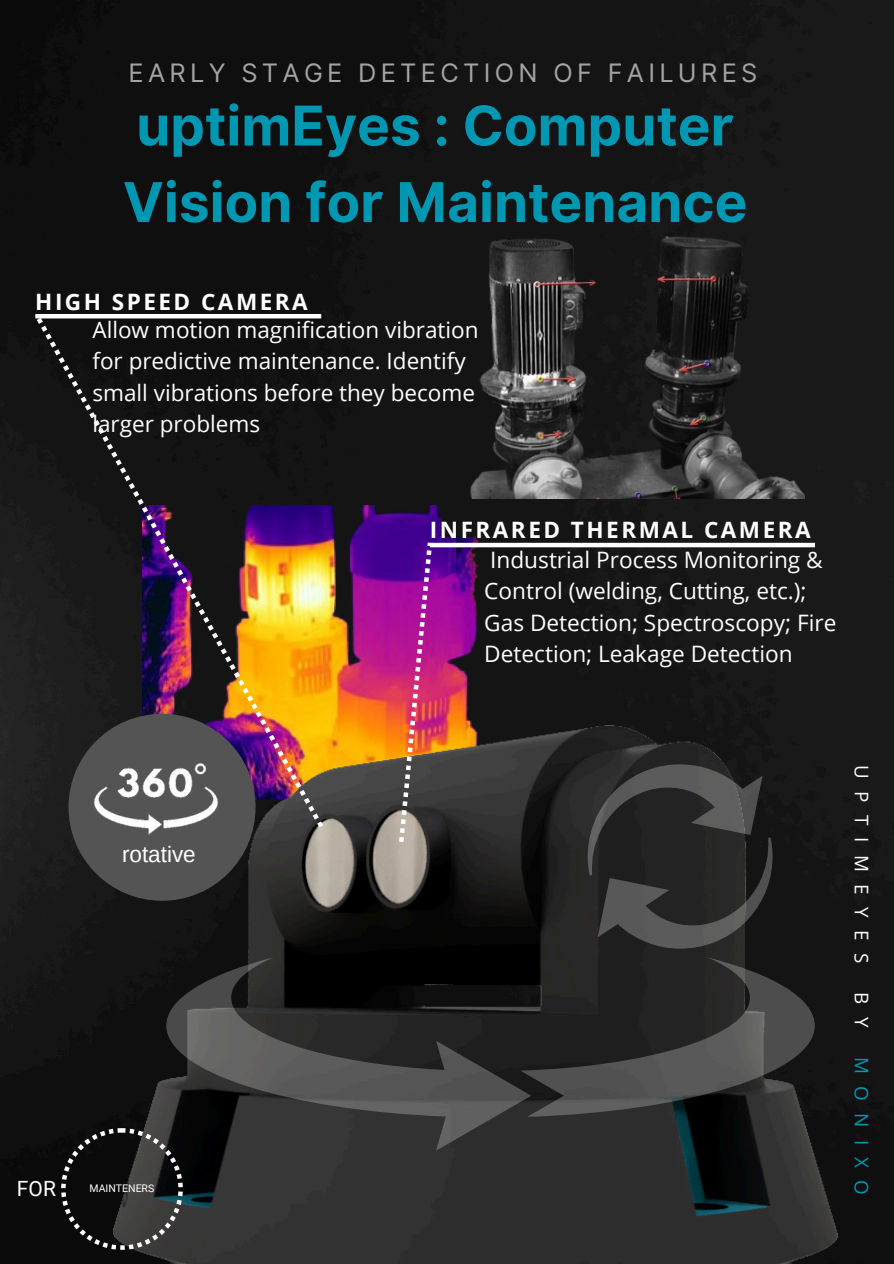
<style>
.page{position:relative;width:894px;height:1264px;background:#fff}
.page>*{position:absolute;margin:0;border:0;box-sizing:border-box;transform-origin:0 0}
.t1{font:700 54.9px/76.5px "Inter";color:#0097b2}
.t2{font:25.35px "Inter";letter-spacing:.17em;color:#a5a4a3}
.t3{font:22.65px/31.5px "Open Sans";color:#fff}
.t4{font:22.5px/31.5px "Open Sans";color:#fff}
.t5{font:700 22.5px "Open Sans";letter-spacing:.11em;color:#fff}
.t6{font:22.5px "Arimo";color:#fff}
.t7{font:21px "Roboto";color:#fff}
.t8{font:18.75px "Open Sans";letter-spacing:.655em;color:#fff}
.t9{font:18.75px "Open Sans";letter-spacing:.655em;color:#0097b2}
.t10{font:10.5px "Roboto";color:#fff}
</style>
<div class="page">
<img style="left:0;top:0;width:893px;height:1263px">
<img style="left:323px;top:505px;width:200px;height:220px">
<div style="left:68px;top:713px;width:187px;height:187px;background:#545454;border-radius:50%"></div>
<img style="left:114px;top:725px;width:723px;height:538px">
<img style="left:114px;top:827px;width:104px;height:34px">
<img style="left:465px;top:224px;width:339px;height:274px">
<hr style="left:35px;top:314px;width:286px;height:4px;background:#fff">
<hr style="left:430px;top:543px;width:384px;height:4px;background:#fff">
<img style="left:399px;top:542px;width:33px;height:300px">
<svg style="left:37px;top:318px;width:286px;height:509px;background:#43342c"></svg>
<svg style="left:531px;top:957px;width:283px;height:159px;background:#333"></svg>
<svg style="left:166px;top:957px;width:365px;height:193px;background:#2f2f2f"></svg>
<svg style="left:587px;top:764px;width:185px;height:185px;background:#343333"></svg>
<svg style="left:61px;top:1128px;width:122px;height:121px;background:#2a2a2a"></svg>
<p class="t2" style="left:129px;top:58px;width:630px">EARLY STAGE DETECTION OF FAILURES</p>
<h5 class="t1" style="left:123px;top:87px;width:626px">uptimEyes : Computer<br>Vision for Maintenance</h5>
<h5 class="t5" style="left:35px;top:285px;width:274px">HIGH SPEED CAMERA</h5>
<h3 class="t4" style="left:92px;top:313px;width:387px">Allow motion magnification vibration for predictive maintenance. Identify small vibrations before they become larger problems</h3>
<h3 class="t5" style="left:430px;top:514px;width:382px">INFRARED THERMAL CAMERA</h3>
<h5 class="t3" style="left:484px;top:543px;width:353px">Industrial Process Monitoring &amp; Control (welding, Cutting, etc.); Gas Detection; Spectroscopy; Fire Detection; Leakage Detection</h5>
<p class="t6" style="left:122px;top:841px;width:75px">rotative</p>
<p class="t7" style="left:17px;top:1176px;width:40px">FOR</p>
<p class="t10" style="left:90px;top:1182px;width:66px">MAINTENERS</p>
<p class="t8" style="left:874px;top:765px;width:199px;rotate:90deg">UPTIMEYES</p>
<p class="t8" style="left:874px;top:992px;width:37px;rotate:90deg">B Y</p>
<p class="t9" style="left:874px;top:1056px;width:139px;rotate:90deg">MONIXO</p>
</div>
